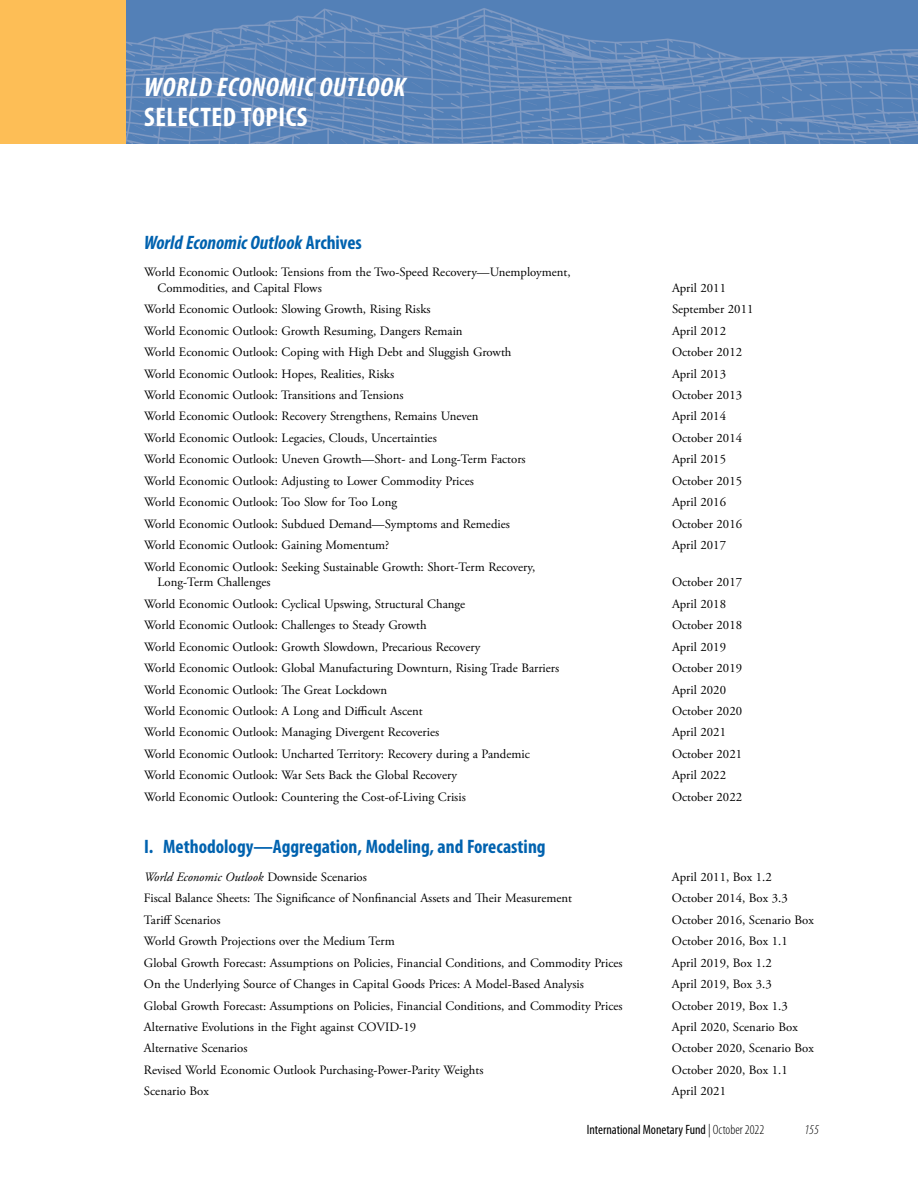
<style>
.page{position:relative;width:918px;height:1188px;background:#fff}
.page>*{position:absolute;margin:0;border:0;box-sizing:border-box;transform-origin:0 0}
.t1{font:italic 700 condensed 27px "Myriad Pro";letter-spacing:.02em;color:#fff}
.t2{font:700 condensed 27px "Myriad Pro";letter-spacing:.02em;color:#fff}
.t3{font:700 condensed 19.5px "Myriad Pro";color:#0062af}
.t4{font:italic 700 condensed 19.5px "Myriad Pro";color:#0062af}
.t5{font:condensed 13.5px "Myriad Pro";color:#000}
.t6{font:italic 300 condensed 13.5px "Myriad Pro";color:#000}
.t7{font:12.75px/15.8px "Adobe Garamond Pro";color:#000}
.t8{font:italic 12.75px "Adobe Garamond Pro";color:#000}
.s1{font-style:normal}
.s2{font-weight:300}
</style>
<div class="page">
<div style="left:0;top:0;width:126px;height:144px;background:#fdbe56"></div>
<img style="left:126px;top:0;width:792px;height:144px">
<h1 class="t1" style="left:144px;top:73px;width:263px">WORLD ECONOMIC OUTLOOK</h1>
<h1 class="t2" style="left:144px;top:102px;width:165px">SELECTED TOPICS</h1>
<h2 class="t4" style="left:144px;top:232px;width:219px">World Economic Outlook <span class="s1">Archives</span></h2>
<p class="t7" style="left:158px;top:265px;width:415px;text-indent:-14px">World Economic Outlook: Tensions from the Two-Speed Recovery—Unemployment,<br>Commodities, and Capital Flows</p>
<p class="t7" style="left:672px;top:280px;width:56px">April 2011</p>
<p class="t7" style="left:144px;top:302px;width:288px">World Economic Outlook: Slowing Growth, Rising Risks</p>
<p class="t7" style="left:672px;top:302px;width:83px">September 2011</p>
<p class="t7" style="left:144px;top:323px;width:320px">World Economic Outlook: Growth Resuming, Dangers Remain</p>
<p class="t7" style="left:672px;top:323px;width:56px">April 2012</p>
<p class="t7" style="left:144px;top:345px;width:369px">World Economic Outlook: Coping with High Debt and Sluggish Growth</p>
<p class="t7" style="left:672px;top:345px;width:72px">October 2012</p>
<p class="t7" style="left:144px;top:366px;width:252px">World Economic Outlook: Hopes, Realities, Risks</p>
<p class="t7" style="left:672px;top:366px;width:56px">April 2013</p>
<p class="t7" style="left:144px;top:388px;width:261px">World Economic Outlook: Transitions and Tensions</p>
<p class="t7" style="left:672px;top:388px;width:72px">October 2013</p>
<p class="t7" style="left:144px;top:409px;width:336px">World Economic Outlook: Recovery Strengthens, Remains Uneven</p>
<p class="t7" style="left:672px;top:409px;width:56px">April 2014</p>
<p class="t7" style="left:144px;top:430px;width:294px">World Economic Outlook: Legacies, Clouds, Uncertainties</p>
<p class="t7" style="left:672px;top:430px;width:72px">October 2014</p>
<p class="t7" style="left:144px;top:452px;width:383px">World Economic Outlook: Uneven Growth—Short- and Long-Term Factors</p>
<p class="t7" style="left:672px;top:452px;width:56px">April 2015</p>
<p class="t7" style="left:144px;top:473px;width:331px">World Economic Outlook: Adjusting to Lower Commodity Prices</p>
<p class="t7" style="left:672px;top:473px;width:72px">October 2015</p>
<p class="t7" style="left:144px;top:495px;width:255px">World Economic Outlook: Too Slow for Too Long</p>
<p class="t7" style="left:672px;top:495px;width:56px">April 2016</p>
<p class="t7" style="left:144px;top:516px;width:367px">World Economic Outlook: Subdued Demand—Symptoms and Remedies</p>
<p class="t7" style="left:672px;top:516px;width:72px">October 2016</p>
<p class="t7" style="left:144px;top:538px;width:247px">World Economic Outlook: Gaining Momentum?</p>
<p class="t7" style="left:672px;top:538px;width:56px">April 2017</p>
<p class="t7" style="left:158px;top:559px;width:379px;text-indent:-14px">World Economic Outlook: Seeking Sustainable Growth: Short-Term Recovery,<br>Long-Term Challenges</p>
<p class="t7" style="left:672px;top:575px;width:72px">October 2017</p>
<p class="t7" style="left:144px;top:596px;width:323px">World Economic Outlook: Cyclical Upswing, Structural Change</p>
<p class="t7" style="left:672px;top:596px;width:56px">April 2018</p>
<p class="t7" style="left:144px;top:618px;width:284px">World Economic Outlook: Challenges to Steady Growth</p>
<p class="t7" style="left:672px;top:618px;width:72px">October 2018</p>
<p class="t7" style="left:144px;top:639px;width:338px">World Economic Outlook: Growth Slowdown, Precarious Recovery</p>
<p class="t7" style="left:672px;top:639px;width:56px">April 2019</p>
<p class="t7" style="left:144px;top:661px;width:417px">World Economic Outlook: Global Manufacturing Downturn, Rising Trade Barriers</p>
<p class="t7" style="left:672px;top:661px;width:72px">October 2019</p>
<p class="t7" style="left:144px;top:682px;width:245px">World Economic Outlook: The Great Lockdown</p>
<p class="t7" style="left:672px;top:682px;width:56px">April 2020</p>
<p class="t7" style="left:144px;top:704px;width:280px">World Economic Outlook: A Long and Difficult Ascent</p>
<p class="t7" style="left:672px;top:704px;width:72px">October 2020</p>
<p class="t7" style="left:144px;top:725px;width:297px">World Economic Outlook: Managing Divergent Recoveries</p>
<p class="t7" style="left:672px;top:725px;width:56px">April 2021</p>
<p class="t7" style="left:144px;top:746px;width:387px">World Economic Outlook: Uncharted Territory: Recovery during a Pandemic</p>
<p class="t7" style="left:672px;top:746px;width:72px">October 2021</p>
<p class="t7" style="left:144px;top:768px;width:315px">World Economic Outlook: War Sets Back the Global Recovery</p>
<p class="t7" style="left:672px;top:768px;width:56px">April 2022</p>
<p class="t7" style="left:144px;top:789px;width:323px">World Economic Outlook: Countering the Cost-of-Living Crisis</p>
<p class="t7" style="left:672px;top:789px;width:72px">October 2022</p>
<h2 class="t3" style="left:144px;top:836px;width:403px">I. Methodology—Aggregation, Modeling, and Forecasting</h2>
<p class="t8" style="left:144px;top:869px;width:224px">World Economic Outlook <span class="s1">Downside Scenarios</span></p>
<p class="t7" style="left:672px;top:869px;width:101px">April 2011, Box 1.2</p>
<p class="t7" style="left:144px;top:891px;width:430px">Fiscal Balance Sheets: The Significance of Nonfinancial Assets and Their Measurement</p>
<p class="t7" style="left:672px;top:891px;width:117px">October 2014, Box 3.3</p>
<p class="t7" style="left:144px;top:912px;width:78px">Tariff Scenarios</p>
<p class="t7" style="left:672px;top:912px;width:143px">October 2016, Scenario Box</p>
<p class="t7" style="left:144px;top:934px;width:252px">World Growth Projections over the Medium Term</p>
<p class="t7" style="left:672px;top:934px;width:117px">October 2016, Box 1.1</p>
<p class="t7" style="left:144px;top:955px;width:480px">Global Growth Forecast: Assumptions on Policies, Financial Conditions, and Commodity Prices</p>
<p class="t7" style="left:672px;top:955px;width:101px">April 2019, Box 1.2</p>
<p class="t7" style="left:144px;top:977px;width:441px">On the Underlying Source of Changes in Capital Goods Prices: A Model-Based Analysis</p>
<p class="t7" style="left:672px;top:977px;width:101px">April 2019, Box 3.3</p>
<p class="t7" style="left:144px;top:998px;width:480px">Global Growth Forecast: Assumptions on Policies, Financial Conditions, and Commodity Prices</p>
<p class="t7" style="left:672px;top:998px;width:117px">October 2019, Box 1.3</p>
<p class="t7" style="left:144px;top:1020px;width:274px">Alternative Evolutions in the Fight against COVID-19</p>
<p class="t7" style="left:672px;top:1020px;width:127px">April 2020, Scenario Box</p>
<p class="t7" style="left:144px;top:1041px;width:105px">Alternative Scenarios</p>
<p class="t7" style="left:672px;top:1041px;width:143px">October 2020, Scenario Box</p>
<p class="t7" style="left:144px;top:1062px;width:341px">Revised World Economic Outlook Purchasing-Power-Parity Weights</p>
<p class="t7" style="left:672px;top:1062px;width:117px">October 2020, Box 1.1</p>
<p class="t7" style="left:144px;top:1084px;width:66px">Scenario Box</p>
<p class="t7" style="left:672px;top:1084px;width:56px">April 2021</p>
<p class="t5" style="left:587px;top:1122px;width:179px">International Monetary Fund <span class="s2">| October 2022</span></p>
<p class="t6" style="left:804px;top:1122px;width:16px">155</p>
</div>
